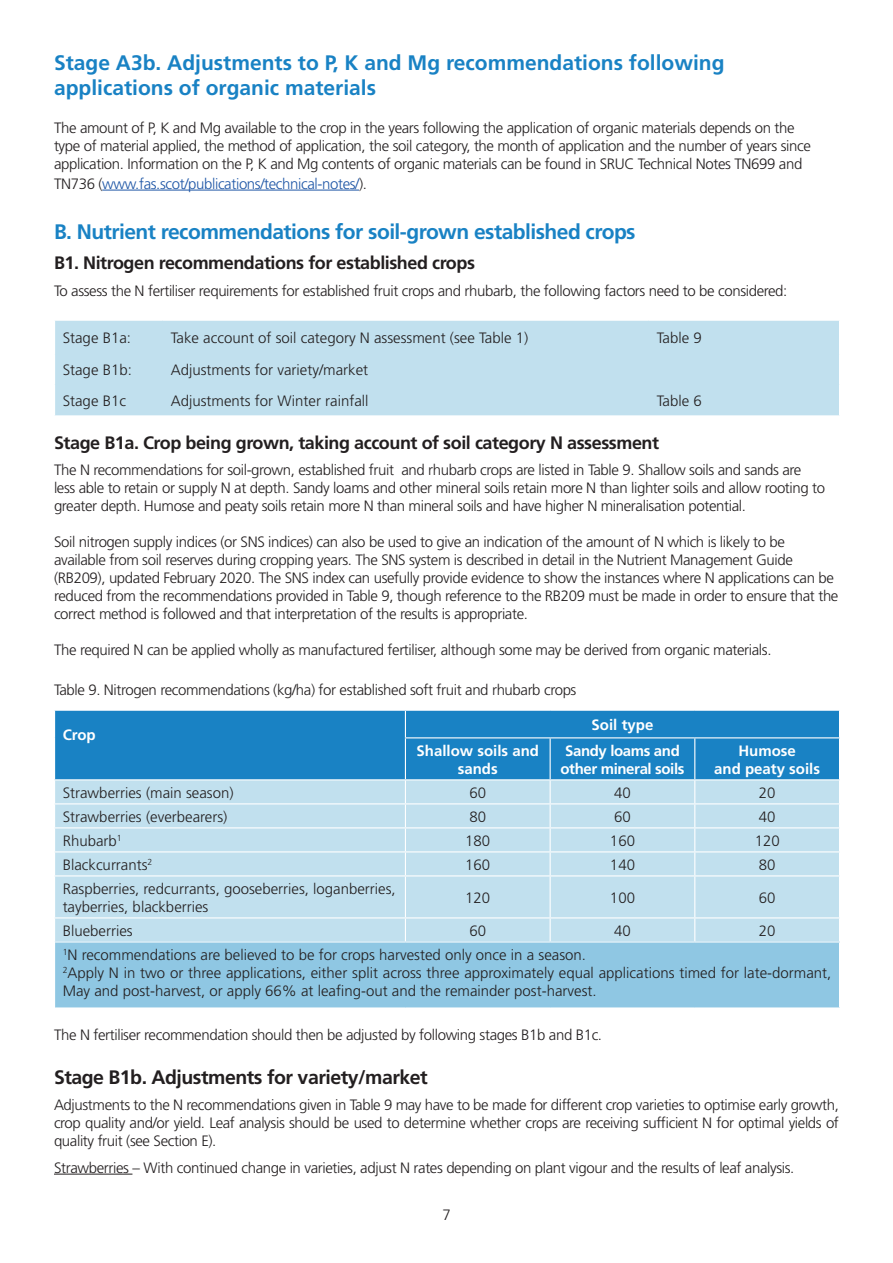
<style>
.page{position:relative;width:893px;height:1263px;background:#fff}
.page>*{position:absolute;margin:0;border:0;box-sizing:border-box;transform-origin:0 0}
.t1{font:700 21px/25.2px "Frutiger LT Std";color:#1982c4}
.t2{font:700 21px "Frutiger LT Std";letter-spacing:-.025em;color:#1982c4}
.t3{font:700 19.5px "Frutiger LT Std";letter-spacing:-.025em;color:#231f20}
.t4{font:700 18px "Frutiger LT Std";letter-spacing:-.025em;color:#231f20}
.t5{font:300 15px/18px "Frutiger LT Std";letter-spacing:-.025em;color:#231f20}
.t6{font:300 15px/18px "Frutiger LT Std";color:#231f20}
.t7{font:700 15px/18px "Frutiger LT Std";color:#fff;text-align:center}
.t8{font:300 15px "Frutiger LT Std";letter-spacing:-.025em;color:#1e56a6}
.t9{font:700 15px/18px "Frutiger LT Std";letter-spacing:-.025em;color:#fff;text-align:center}
.s1{color:#231f20}
</style>
<div class="page">
<hr style="left:102px;top:190px;width:257px;height:1px;background:#1e56a6">
<hr style="left:54px;top:1174px;width:78px;height:1px;background:#231f20">
<div style="left:55px;top:321px;width:784px;height:94px;background:#c1e0ee"></div>
<div style="left:55px;top:711px;width:784px;height:68px;background:#1982c4"></div>
<div style="left:55px;top:780px;width:784px;height:161px;background:#c1e0ee"></div>
<div style="left:55px;top:942px;width:784px;height:66px;background:#8fc7e3"></div>
<svg style="left:405px;top:711px;width:1px;height:26px"></svg>
<hr style="left:405px;top:737px;width:145px;height:1px;background:#fff">
<hr style="left:405px;top:738px;width:1px;height:41px;background:#fff">
<hr style="left:550px;top:737px;width:145px;height:1px;background:#fff">
<hr style="left:550px;top:738px;width:1px;height:41px;background:#fff">
<hr style="left:695px;top:737px;width:145px;height:1px;background:#fff">
<hr style="left:694px;top:738px;width:1px;height:41px;background:#fff">
<hr style="left:54px;top:803px;width:351px;height:1px;background:#fff">
<hr style="left:405px;top:803px;width:145px;height:1px;background:#fff">
<hr style="left:550px;top:803px;width:145px;height:1px;background:#fff">
<hr style="left:695px;top:803px;width:145px;height:1px;background:#fff">
<hr style="left:54px;top:827px;width:351px;height:1px;background:#fff">
<hr style="left:405px;top:827px;width:145px;height:1px;background:#fff">
<hr style="left:550px;top:827px;width:145px;height:1px;background:#fff">
<hr style="left:695px;top:827px;width:145px;height:1px;background:#fff">
<hr style="left:54px;top:851px;width:351px;height:1px;background:#fff">
<hr style="left:405px;top:851px;width:145px;height:1px;background:#fff">
<svg style="left:405px;top:780px;width:1px;height:95px"></svg>
<hr style="left:550px;top:851px;width:145px;height:1px;background:#fff">
<svg style="left:550px;top:780px;width:1px;height:95px"></svg>
<hr style="left:695px;top:851px;width:145px;height:1px;background:#fff">
<svg style="left:694px;top:780px;width:1px;height:95px"></svg>
<hr style="left:54px;top:875px;width:351px;height:1px;background:#fff">
<hr style="left:405px;top:875px;width:145px;height:1px;background:#fff">
<hr style="left:405px;top:876px;width:1px;height:41px;background:#fff">
<hr style="left:550px;top:875px;width:145px;height:1px;background:#fff">
<hr style="left:550px;top:876px;width:1px;height:41px;background:#fff">
<hr style="left:695px;top:875px;width:145px;height:1px;background:#fff">
<hr style="left:694px;top:876px;width:1px;height:41px;background:#fff">
<hr style="left:54px;top:917px;width:351px;height:1px;background:#fff">
<hr style="left:405px;top:917px;width:145px;height:1px;background:#fff">
<svg style="left:405px;top:918px;width:1px;height:23px"></svg>
<hr style="left:550px;top:917px;width:145px;height:1px;background:#fff">
<svg style="left:550px;top:918px;width:1px;height:23px"></svg>
<hr style="left:695px;top:917px;width:145px;height:1px;background:#fff">
<svg style="left:694px;top:918px;width:1px;height:23px"></svg>
<hr style="left:54px;top:1007px;width:351px;height:1px;background:#fff">
<hr style="left:405px;top:1007px;width:145px;height:1px;background:#fff">
<hr style="left:550px;top:1007px;width:145px;height:1px;background:#fff">
<hr style="left:695px;top:1007px;width:145px;height:1px;background:#fff">
<h1 class="t1" style="left:54px;top:50px;width:672px">Stage A3b. Adjustments to P, K and Mg recommendations following applications of organic materials</h1>
<p class="t5" style="left:54px;top:119px;width:758px">The amount of P, K and Mg available to the crop in the years following the application of organic materials depends on the type of material applied, the method of application, the soil category, the month of application and the number of years since application. Information on the P, K and Mg contents of organic materials can be found in SRUC Technical Notes TN699 and</p>
<p class="t8" style="left:54px;top:175px;width:314px"><span class="s1">TN736 (</span>www.fas.scot/publications/technical-notes/<span class="s1">).</span></p>
<h1 class="t2" style="left:54px;top:219px;width:583px">B. Nutrient recommendations for soil-grown established crops</h1>
<p class="t4" style="left:54px;top:252px;width:423px">B1. Nitrogen recommendations for established crops</p>
<p class="t5" style="left:54px;top:282px;width:735px">To assess the N fertiliser requirements for established fruit crops and rhubarb, the following factors need to be considered:</p>
<p class="t6" style="left:63px;top:329px;width:70px">Stage B1a:</p>
<p class="t6" style="left:171px;top:329px;width:359px">Take account of soil category N assessment (see Table 1)</p>
<p class="t5" style="left:657px;top:329px;width:47px">Table 9</p>
<p class="t6" style="left:63px;top:361px;width:71px">Stage B1b:</p>
<p class="t6" style="left:171px;top:361px;width:199px">Adjustments for variety/market</p>
<p class="t6" style="left:63px;top:392px;width:65px">Stage B1c</p>
<p class="t6" style="left:171px;top:392px;width:199px">Adjustments for Winter rainfall</p>
<p class="t5" style="left:657px;top:392px;width:47px">Table 6</p>
<p class="t4" style="left:54px;top:432px;width:607px">Stage B1a. Crop being grown, taking account of soil category N assessment</p>
<p class="t5" style="left:54px;top:461px;width:773px">The N recommendations for soil-grown, established fruit and rhubarb crops are listed in Table 9. Shallow soils and sands are less able to retain or supply N at depth. Sandy loams and other mineral soils retain more N than lighter soils and allow rooting to greater depth. Humose and peaty soils retain more N than mineral soils and have higher N mineralisation potential.</p>
<p class="t5" style="left:54px;top:533px;width:786px">Soil nitrogen supply indices (or SNS indices) can also be used to give an indication of the amount of N which is likely to be available from soil reserves during cropping years. The SNS system is described in detail in the Nutrient Management Guide (RB209), updated February 2020. The SNS index can usefully provide evidence to show the instances where N applications can be reduced from the recommendations provided in Table 9, though reference to the RB209 must be made in order to ensure that the correct method is followed and that interpretation of the results is appropriate.</p>
<p class="t5" style="left:54px;top:641px;width:719px">The required N can be applied wholly as manufactured fertiliser, although some may be derived from organic materials.</p>
<p class="t5" style="left:54px;top:681px;width:524px">Table 9. Nitrogen recommendations (kg/ha) for established soft fruit and rhubarb crops</p>
<p class="t7" style="left:63px;top:726px;width:35px">Crop</p>
<p class="t7" style="left:592px;top:715px;width:63px">Soil type</p>
<p class="t7" style="left:416px;top:741px;width:124px">Shallow soils and sands</p>
<p class="t9" style="left:560px;top:741px;width:126px">Sandy loams and other mineral soils</p>
<p class="t7" style="left:714px;top:741px;width:107px">Humose<br>and peaty soils</p>
<p class="t6" style="left:63px;top:783px;width:172px">Strawberries (main season)</p>
<p class="t5" style="left:469px;top:783px;width:18px">60</p>
<p class="t5" style="left:614px;top:783px;width:18px">40</p>
<p class="t5" style="left:759px;top:783px;width:18px">20</p>
<p class="t6" style="left:63px;top:807px;width:166px">Strawberries (everbearers)</p>
<p class="t5" style="left:469px;top:807px;width:18px">80</p>
<p class="t5" style="left:614px;top:807px;width:18px">60</p>
<p class="t5" style="left:759px;top:807px;width:18px">40</p>
<p class="t6" style="left:63px;top:831px;width:61px">Rhubarb<sup>1</sup></p>
<p class="t5" style="left:465px;top:831px;width:27px">180</p>
<p class="t5" style="left:610px;top:831px;width:27px">160</p>
<p class="t5" style="left:755px;top:831px;width:27px">120</p>
<p class="t6" style="left:63px;top:855px;width:91px">Blackcurrants<sup>2</sup></p>
<p class="t5" style="left:465px;top:855px;width:27px">160</p>
<p class="t5" style="left:610px;top:855px;width:27px">140</p>
<p class="t5" style="left:759px;top:855px;width:18px">80</p>
<p class="t6" style="left:63px;top:879px;width:335px">Raspberries, redcurrants, gooseberries, loganberries, tayberries, blackberries</p>
<p class="t5" style="left:465px;top:888px;width:27px">120</p>
<p class="t5" style="left:610px;top:888px;width:27px">100</p>
<p class="t5" style="left:759px;top:888px;width:18px">60</p>
<p class="t6" style="left:63px;top:921px;width:72px">Blueberries</p>
<p class="t5" style="left:469px;top:921px;width:18px">60</p>
<p class="t5" style="left:614px;top:921px;width:18px">40</p>
<p class="t5" style="left:759px;top:921px;width:18px">20</p>
<p class="t6" style="left:63px;top:946px;width:770px"><sup>1</sup>N recommendations are believed to be for crops harvested only once in a season.<br><sup>2</sup>Apply N in two or three applications, either split across three approximately equal applications timed for late-dormant,<br>May and post-harvest, or apply 66% at leafing-out and the remainder post-harvest.</p>
<p class="t5" style="left:54px;top:1026px;width:550px">The N fertiliser recommendation should then be adjusted by following stages B1b and B1c.</p>
<h2 class="t3" style="left:54px;top:1065px;width:375px">Stage B1b. Adjustments for variety/market</h2>
<p class="t5" style="left:54px;top:1096px;width:786px;text-align:justify">Adjustments to the N recommendations given in Table 9 may have to be made for different crop varieties to optimise early growth, crop quality and/or yield. Leaf analysis should be used to determine whether crops are receiving sufficient N for optimal yields of quality fruit (see Section E).</p>
<p class="t5" style="left:54px;top:1159px;width:742px">Strawberries – With continued change in varieties, adjust N rates depending on plant vigour and the results of leaf analysis.</p>
<p class="t5" style="left:442px;top:1206px;width:10px">7</p>
</div>
